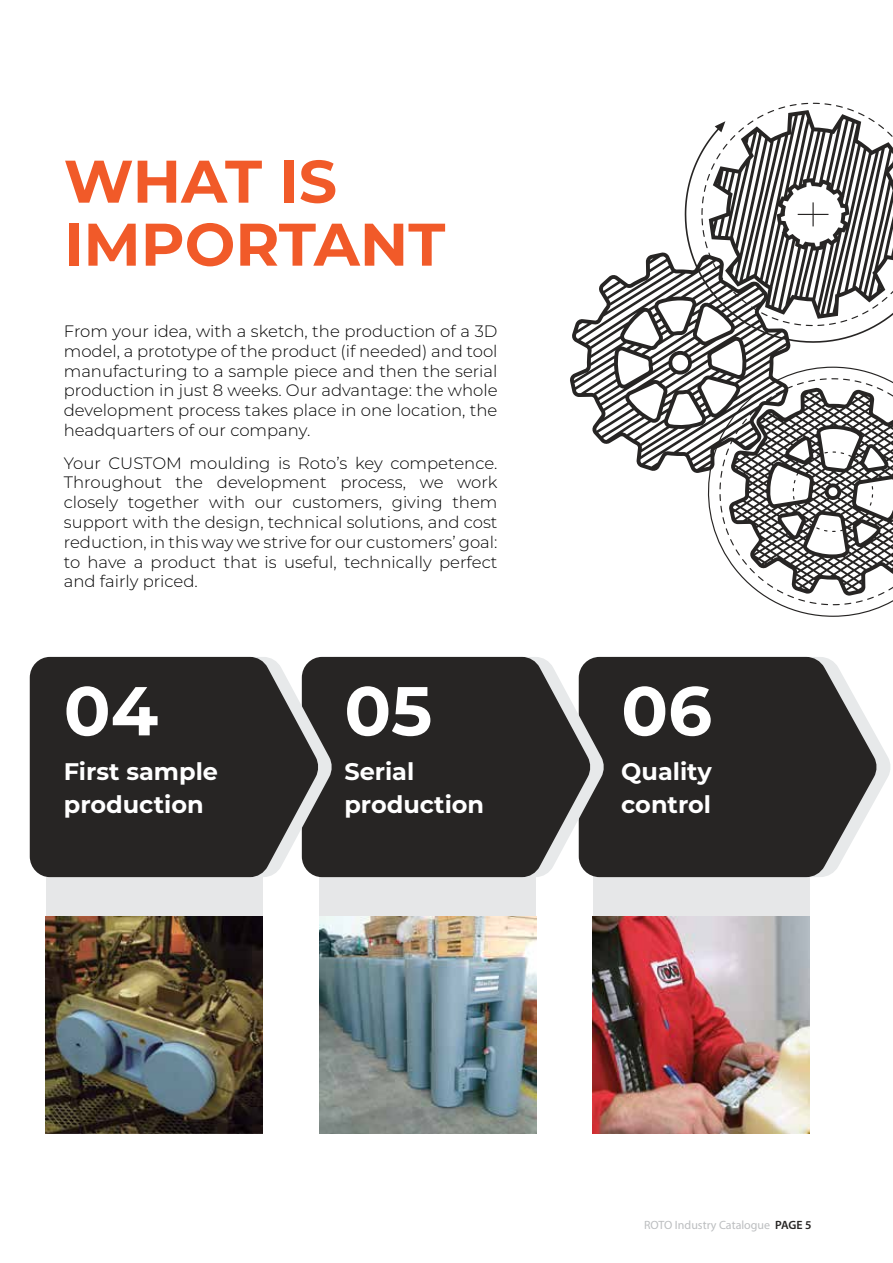
<style>
.page{position:relative;width:893px;height:1263px;background:#fff}
.page>*{position:absolute;margin:0;border:0;box-sizing:border-box;transform-origin:0 0}
.t1{font:700 69px "Montserrat";color:#fff}
.t2{font:700 60px/63px "Montserrat";color:#f15a29}
.t3{font:700 24px/33px "Montserrat";color:#fff}
.t4{font:300 16.5px/19.8px "Montserrat";color:#000;text-align:justify}
.t5{font:12px "Myriad Pro";color:#bcbec0}
.s1{font-weight:600;color:#272524}
</style>
<div class="page">
<div style="left:593px;top:866px;width:217px;height:267px;background:#e6e7e8"></div>
<img style="left:593px;top:916px;width:217px;height:217px">
<div style="left:46px;top:866px;width:217px;height:267px;background:#e6e7e8"></div>
<div style="left:319px;top:866px;width:217px;height:267px;background:#e6e7e8"></div>
<img style="left:319px;top:916px;width:217px;height:217px">
<img style="left:46px;top:916px;width:217px;height:217px">
<svg style="left:570px;top:252px;width:221px;height:219px"></svg>
<svg style="left:752px;top:103px;width:122px;height:18px"></svg>
<svg style="left:685px;top:121px;width:208px;height:222px"></svg>
<svg style="left:692px;top:367px;width:194px;height:250px"></svg>
<svg style="left:719px;top:378px;width:174px;height:227px"></svg>
<svg style="left:877px;top:738px;width:13px;height:58px"></svg>
<svg style="left:605px;top:657px;width:272px;height:220px;background:#3c3a39"></svg>
<svg style="left:591px;top:657px;width:14px;height:220px;background:#424140"></svg>
<svg style="left:332px;top:657px;width:259px;height:220px;background:#373534"></svg>
<svg style="left:319px;top:657px;width:13px;height:220px;background:#434241"></svg>
<svg style="left:30px;top:657px;width:289px;height:220px;background:#343231"></svg>
<h2 class="t2" style="left:64px;top:147px;width:383px">WHAT IS<br>IMPORTANT</h2>
<p class="t4" style="left:64px;top:321px;width:435px">From your idea, with a sketch, the production of a 3D model, a prototype of the product (if needed) and tool manufacturing to a sample piece and then the serial production in just 8 weeks. Our advantage: the whole development process takes place in one location, the headquarters of our company.</p>
<p class="t4" style="left:64px;top:452px;width:435px">Your CUSTOM moulding is Roto’s key competence.<br>Throughout the development process, we work closely together with our customers, giving them support with the design, technical solutions, and cost reduction, in this way we strive for our customers’ goal: to have a product that is useful, technically perfect and fairly priced.</p>
<h1 class="t1" style="left:64px;top:661px;width:96px">04</h1>
<h3 class="t3" style="left:64px;top:754px;width:156px">First sample production</h3>
<h1 class="t1" style="left:344px;top:661px;width:89px">05</h1>
<h3 class="t3" style="left:344px;top:754px;width:141px">Serial production</h3>
<h1 class="t1" style="left:621px;top:661px;width:92px">06</h1>
<h3 class="t3" style="left:621px;top:754px;width:92px">Quality control</h3>
<p class="t5" style="left:644px;top:1217px;width:169px">ROTO Industry Catalogue <span class="s1">PAGE 5</span></p>
</div>
